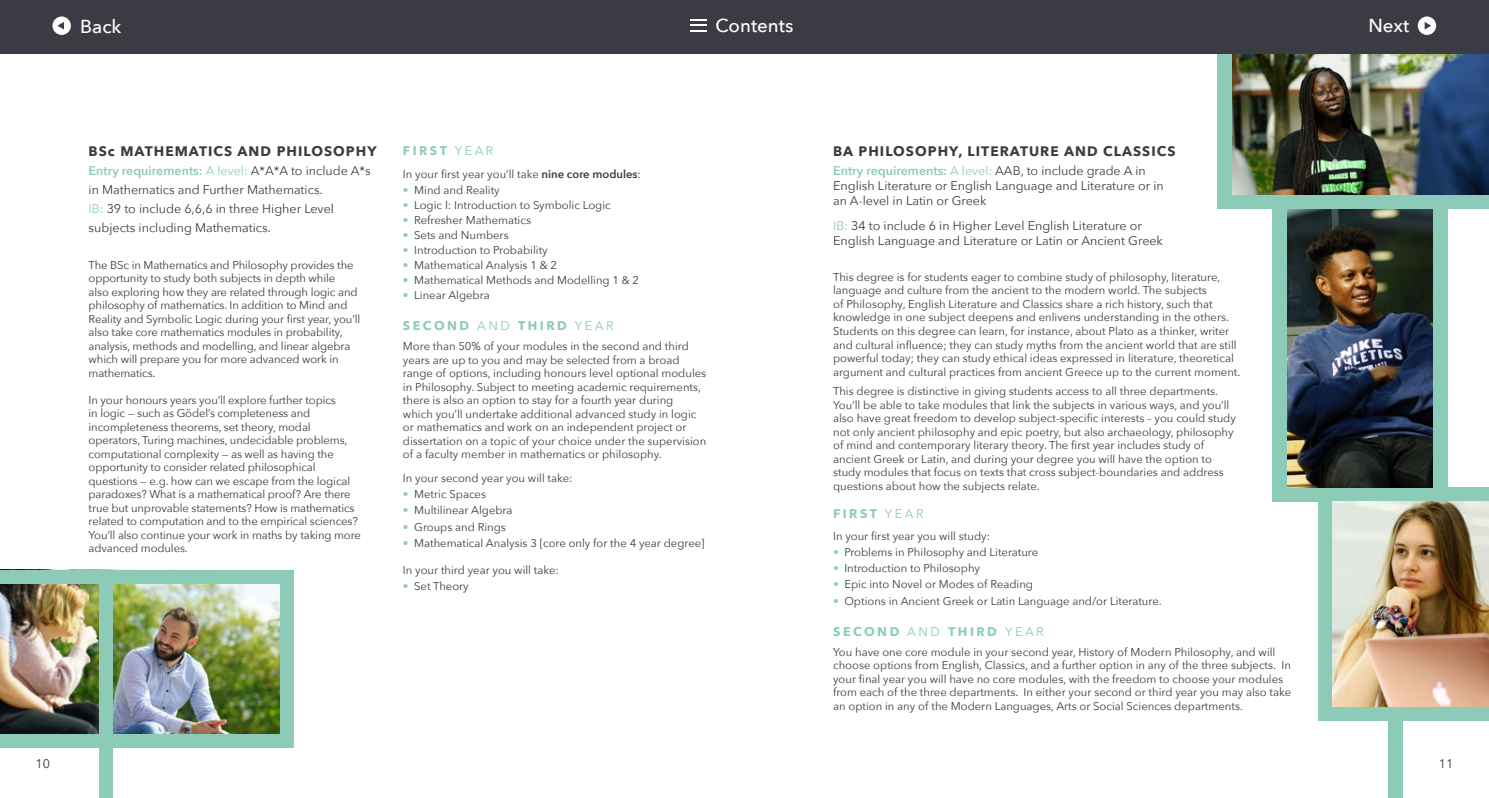
<style>
.page{position:relative;width:1489px;height:798px;background:#fff}
.page>*{position:absolute;margin:0;border:0;box-sizing:border-box;transform-origin:0 0}
.t1{font:500 18.75px "Avenir Next";color:#fff}
.t2{font:700 13.75px "Avenir Next";letter-spacing:.075em;color:#3b3c43}
.t3{font:12.5px/15px "Avenir Next";color:#3b3c43}
.t4{font:700 12.5px "Avenir Next";letter-spacing:.2em;color:#8bcbb7}
.t5{font:11.25px/13.5px "Avenir Next";color:#3b3c43}
.s1{font-weight:600;color:#8bcbb7}
.s2{color:#8bcbb7}
.s3{font-weight:400}
.s4{font-weight:600}
</style>
<div class="page">
<div style="left:1332px;top:706px;width:156px;height:14px;background:#8bcbb7"></div>
<div style="left:1271px;top:487px;width:217px;height:14px;background:#8bcbb7"></div>
<div style="left:1318px;top:501px;width:14px;height:219px;background:#8bcbb7"></div>
<img style="left:1332px;top:501px;width:156px;height:205px">
<img style="left:1286px;top:209px;width:147px;height:278px">
<div style="left:1271px;top:195px;width:15px;height:306px;background:#8bcbb7"></div>
<div style="left:1433px;top:195px;width:14px;height:306px;background:#8bcbb7"></div>
<div style="left:1217px;top:195px;width:271px;height:14px;background:#8bcbb7"></div>
<img style="left:1231px;top:53px;width:257px;height:142px">
<div style="left:1217px;top:0;width:14px;height:207px;background:#8bcbb7"></div>
<div style="left:1387px;top:713px;width:14px;height:84px;background:#8bcbb7"></div>
<img style="left:0;top:583px;width:280px;height:150px">
<div style="left:280px;top:569px;width:14px;height:178px;background:#8bcbb7"></div>
<div style="left:0;top:733px;width:294px;height:14px;background:#8bcbb7"></div>
<div style="left:0;top:569px;width:294px;height:14px;background:#8bcbb7"></div>
<div style="left:100px;top:570px;width:13px;height:227px;background:#8bcbb7"></div>
<div style="left:0;top:0;width:1488px;height:53px;background:#3b3c43"></div>
<svg style="left:1417px;top:16px;width:18px;height:19px"></svg>
<svg style="left:52px;top:16px;width:19px;height:19px"></svg>
<svg style="left:690px;top:19px;width:16px;height:12px"></svg>
<h1 class="t1" style="left:80px;top:10px;width:43px">Back</h1>
<h1 class="t1" style="left:715px;top:10px;width:79px">Contents</h1>
<h1 class="t1" style="left:1368px;top:10px;width:42px">Next</h1>
<p class="t2" style="left:89px;top:140px;width:289px">BSc MATHEMATICS AND PHILOSOPHY</p>
<p class="t3" style="left:89px;top:161px;width:283px;line-height:18.8px"><span class="s1">Entry requirements:</span> <span class="s2">A level:</span> A*A*A to include A*s in Mathematics and Further Mathematics.<br><span class="s2">IB:</span> 39 to include 6,6,6 in three Higher Level subjects including Mathematics.</p>
<p class="t5" style="left:89px;top:257px;width:273px">The BSc in Mathematics and Philosophy provides the opportunity to study both subjects in depth while<br>also exploring how they are related through logic and philosophy of mathematics. In addition to Mind and Reality and Symbolic Logic during your first year, you’ll also take core mathematics modules in probability, analysis, methods and modelling, and linear algebra which will prepare you for more advanced work in mathematics.</p>
<p class="t5" style="left:89px;top:392px;width:274px">In your honours years you’ll explore further topics<br>in logic — such as Gödel’s completeness and incompleteness theorems, set theory, modal operators, Turing machines, undecidable problems, computational complexity — as well as having the opportunity to consider related philosophical questions — e.g. how can we escape from the logical paradoxes? What is a mathematical proof? Are there true but unprovable statements? How is mathematics related to computation and to the empirical sciences?<br>You’ll also continue your work in maths by taking more advanced modules.</p>
<p class="t4" style="left:403px;top:140px;width:92px">FIRST <span class="s3">YEAR</span></p>
<p class="t5" style="left:403px;top:166px;width:239px">In your first year you’ll take <span class="s4">nine core modules</span>:</p>
<p class="t5" style="left:403px;top:183px;width:98px"><span class="s2">•</span> Mind and Reality</p>
<p class="t5" style="left:403px;top:198px;width:209px"><span class="s2">•</span> Logic I: Introduction to Symbolic Logic</p>
<p class="t5" style="left:403px;top:213px;width:129px"><span class="s2">•</span> Refresher Mathematics</p>
<p class="t5" style="left:403px;top:228px;width:107px"><span class="s2">•</span> Sets and Numbers</p>
<p class="t5" style="left:403px;top:243px;width:146px"><span class="s2">•</span> Introduction to Probability</p>
<p class="t5" style="left:403px;top:258px;width:155px"><span class="s2">•</span> Mathematical Analysis 1 &amp; 2</p>
<p class="t5" style="left:403px;top:273px;width:238px"><span class="s2">•</span> Mathematical Methods and Modelling 1 &amp; 2</p>
<p class="t5" style="left:403px;top:288px;width:88px"><span class="s2">•</span> Linear Algebra</p>
<p class="t4" style="left:403px;top:315px;width:212px">SECOND <span class="s3">AND</span> THIRD <span class="s3">YEAR</span></p>
<p class="t5" style="left:403px;top:339px;width:305px">More than 50% of your modules in the second and third years are up to you and may be selected from a broad range of options, including honours level optional modules in Philosophy. Subject to meeting academic requirements, there is also an option to stay for a fourth year during<br>which you’ll undertake additional advanced study in logic or mathematics and work on an independent project or dissertation on a topic of your choice under the supervision of a faculty member in mathematics or philosophy.</p>
<p class="t5" style="left:403px;top:470px;width:171px">In your second year you will take:</p>
<p class="t5" style="left:403px;top:486px;width:85px"><span class="s2">•</span> Metric Spaces</p>
<p class="t5" style="left:403px;top:503px;width:111px"><span class="s2">•</span> Multilinear Algebra</p>
<p class="t5" style="left:403px;top:519px;width:104px"><span class="s2">•</span> Groups and Rings</p>
<p class="t5" style="left:403px;top:535px;width:303px"><span class="s2">•</span> Mathematical Analysis 3 [core only for the 4 year degree]</p>
<p class="t5" style="left:403px;top:562px;width:157px">In your third year you will take:</p>
<p class="t5" style="left:403px;top:578px;width:67px"><span class="s2">•</span> Set Theory</p>
<p class="t2" style="left:833px;top:140px;width:344px">BA PHILOSOPHY, LITERATURE AND CLASSICS</p>
<p class="t3" style="left:833px;top:163px;width:332px"><span class="s1">Entry requirements:</span> <span class="s2">A level:</span> AAB, to include grade A in<br>English Literature or English Language and Literature or in an A-level in Latin or Greek</p>
<p class="t3" style="left:833px;top:218px;width:331px"><span class="s2">IB:</span> 34 to include 6 in Higher Level English Literature or<br>English Language and Literature or Latin or Ancient Greek</p>
<p class="t5" style="left:833px;top:270px;width:409px">This degree is for students eager to combine study of philosophy, literature, language and culture from the ancient to the modern world. The subjects<br>of Philosophy, English Literature and Classics share a rich history, such that knowledge in one subject deepens and enlivens understanding in the others.<br>Students on this degree can learn, for instance, about Plato as a thinker, writer and cultural influence; they can study myths from the ancient world that are still powerful today; they can study ethical ideas expressed in literature, theoretical argument and cultural practices from ancient Greece up to the current moment.</p>
<p class="t5" style="left:833px;top:384px;width:404px">This degree is distinctive in giving students access to all three departments.<br>You‘ll be able to take modules that link the subjects in various ways, and you’ll also have great freedom to develop subject-specific interests – you could study not only ancient philosophy and epic poetry, but also archaeology, philosophy of mind and contemporary literary theory. The first year includes study of ancient Greek or Latin, and during your degree you will have the option to study modules that focus on texts that cross subject-boundaries and address questions about how the subjects relate.</p>
<p class="t4" style="left:833px;top:503px;width:92px">FIRST <span class="s3">YEAR</span></p>
<p class="t5" style="left:833px;top:528px;width:158px">In your first year you will study:</p>
<p class="t5" style="left:833px;top:544px;width:207px"><span class="s2">•</span> Problems in Philosophy and Literature</p>
<p class="t5" style="left:833px;top:561px;width:148px"><span class="s2">•</span> Introduction to Philosophy</p>
<p class="t5" style="left:833px;top:577px;width:201px"><span class="s2">•</span> Epic into Novel or Modes of Reading</p>
<p class="t5" style="left:833px;top:593px;width:330px"><span class="s2">•</span> Options in Ancient Greek or Latin Language and/or Literature.</p>
<p class="t4" style="left:833px;top:620px;width:212px">SECOND <span class="s3">AND</span> THIRD <span class="s3">YEAR</span></p>
<p class="t5" style="left:833px;top:644px;width:459px">You have one core module in your second year, History of Modern Philosophy, and will choose options from English, Classics, and a further option in any of the three subjects. In your final year you will have no core modules, with the freedom to choose your modules from each of the three departments. In either your second or third year you may also take an option in any of the Modern Languages, Arts or Social Sciences departments.</p>
<p class="t3" style="left:36px;top:755px;width:16px">10</p>
<p class="t3" style="left:1438px;top:755px;width:16px">11</p>
</div>
